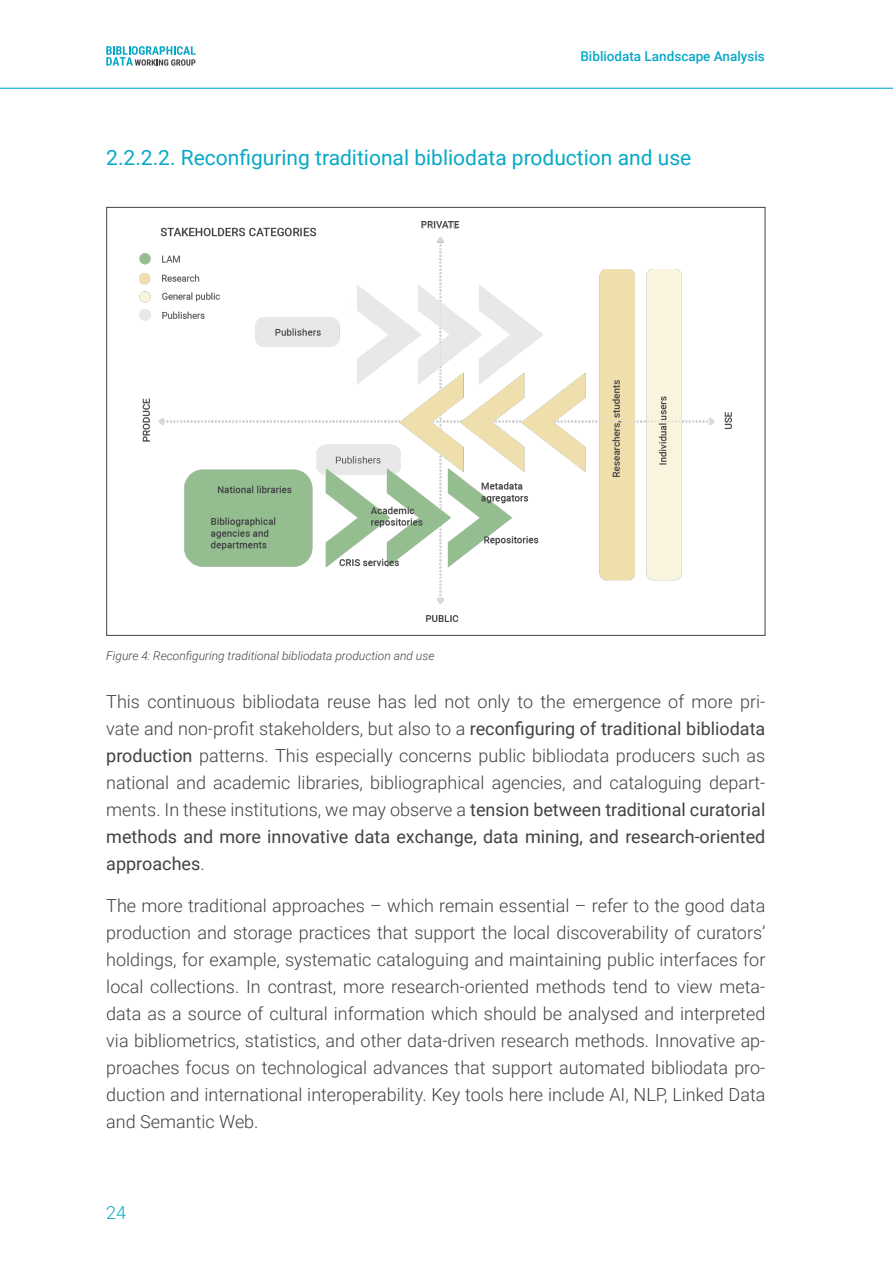
<style>
.page{position:relative;width:893px;height:1263px;background:#fff}
.page>*{position:absolute;margin:0;border:0;box-sizing:border-box;transform-origin:0 0}
.t1{font:21px "Roboto";color:#08a9c7}
.t2{font:300 18px/27px "Roboto";color:#424242;text-align:justify}
.t3{font:300 18px "Roboto";color:#08a9c7}
.t4{font:500 13.5px "Roboto";color:#08a9c7}
.t5{font:italic 300 12px "Roboto";color:#424242}
.s1{font-weight:400}
</style>
<div class="page">
<hr style="left:0;top:88px;width:893px;height:1px;background:#08a9c7">
<svg style="left:106px;top:46px;width:90px;height:20px"></svg>
<img style="left:140px;top:221px;width:592px;height:400px">
<p class="t4" style="left:580px;top:46px;width:186px">Bibliodata Landscape Analysis</p>
<p class="t1" style="left:106px;top:142px;width:586px">2.2.2.2. Reconfiguring traditional bibliodata production and use</p>
<p class="t5" style="left:106px;top:647px;width:330px">Figure 4: Reconfiguring traditional bibliodata production and use</p>
<p class="t2" style="left:106px;top:687px;width:661px">This continuous bibliodata reuse has led not only to the emergence of more pri&shy;vate and non-profit stakeholders, but also to a <span class="s1">reconfiguring of traditional bibliodata production</span> patterns. This especially concerns public bibliodata producers such as national and academic libraries, bibliographical agencies, and cataloguing depart&shy;ments. In these institutions, we may observe a <span class="s1">tension between traditional curatorial methods and more innovative data exchange, data mining, and research-oriented approaches</span>.</p>
<p class="t2" style="left:106px;top:891px;width:661px">The more traditional approaches – which remain essential – refer to the good data production and storage practices that support the local discoverability of curators’ holdings, for example, systematic cataloguing and maintaining public interfaces for local collections. In contrast, more research-oriented methods tend to view meta&shy;data as a source of cultural information which should be analysed and interpreted via bibliometrics, statistics, and other data-driven research methods. Innovative ap&shy;proaches focus on technological advances that support automated bibliodata pro&shy;duction and international interoperability. Key tools here include AI, NLP, Linked Data and Semantic Web.</p>
<p class="t3" style="left:106px;top:1200px;width:21px">24</p>
</div>
